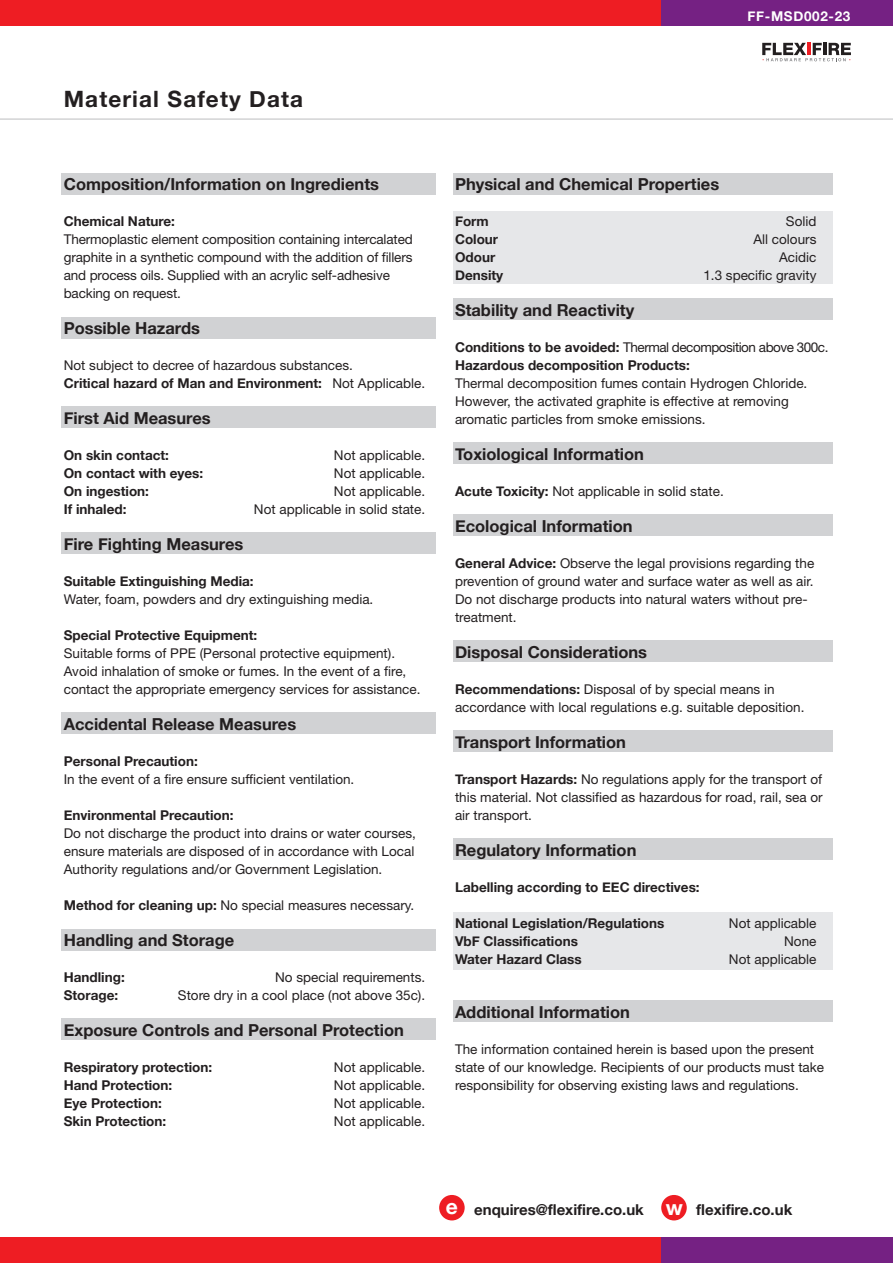
<style>
.page{position:relative;width:893px;height:1263px;background:#fff}
.page>*{position:absolute;margin:0;border:0;box-sizing:border-box;transform-origin:0 0}
.t1{font:700 22.5px "Helvetica Neue";letter-spacing:.05em;color:#231f20}
.t2{font:700 16.5px "Helvetica Neue";color:#231f20}
.t3{font:700 15px "Helvetica Neue";color:#231f20}
.t4{font:13.5px/18px "Helvetica Neue";color:#231f20}
.t5{font:700 13.5px/18px "Helvetica Neue";color:#231f20}
.t6{font:700 13.5px "Helvetica Neue";letter-spacing:.05em;color:#fff}
.s1{font-weight:700}
.s2{font-weight:400}
.s3{font-size:21px;color:#fff}
</style>
<div class="page">
<div style="left:453px;top:299px;width:380px;height:21px;background:#d1d2d4"></div>
<div style="left:453px;top:443px;width:380px;height:21px;background:#d1d2d4"></div>
<div style="left:453px;top:514px;width:380px;height:22px;background:#d1d2d4"></div>
<div style="left:453px;top:640px;width:380px;height:22px;background:#d1d2d4"></div>
<div style="left:453px;top:730px;width:380px;height:22px;background:#d1d2d4"></div>
<div style="left:453px;top:839px;width:380px;height:21px;background:#d1d2d4"></div>
<div style="left:453px;top:1000px;width:380px;height:22px;background:#d1d2d4"></div>
<div style="left:453px;top:912px;width:380px;height:57px;background:#e6e7e9"></div>
<div style="left:453px;top:212px;width:380px;height:72px;background:#e6e7e9"></div>
<div style="left:62px;top:173px;width:374px;height:21px;background:#d1d2d4"></div>
<div style="left:453px;top:173px;width:380px;height:21px;background:#d1d2d4"></div>
<div style="left:62px;top:317px;width:374px;height:21px;background:#d1d2d4"></div>
<div style="left:62px;top:406px;width:374px;height:22px;background:#d1d2d4"></div>
<div style="left:62px;top:533px;width:374px;height:21px;background:#d1d2d4"></div>
<div style="left:62px;top:712px;width:374px;height:22px;background:#d1d2d4"></div>
<div style="left:62px;top:929px;width:374px;height:21px;background:#d1d2d4"></div>
<div style="left:62px;top:1019px;width:374px;height:21px;background:#d1d2d4"></div>
<svg style="left:762px;top:43px;width:89px;height:18px"></svg>
<div style="left:0;top:0;width:893px;height:26px;background:#ee1d23"></div>
<div style="left:661px;top:0;width:232px;height:26px;background:#752183"></div>
<div style="left:0;top:1237px;width:893px;height:26px;background:#ee1d23"></div>
<div style="left:661px;top:1237px;width:232px;height:26px;background:#752183"></div>
<div style="left:661px;top:1195px;width:26px;height:25px;background:#ee1d23;border-radius:50%"></div>
<div style="left:439px;top:1195px;width:26px;height:25px;background:#ee1d23;border-radius:50%"></div>
<hr style="left:0;top:119px;width:893px;height:1px;background:#bcbdc0">
<h1 class="t1" style="left:64px;top:85px;width:241px">Material Safety Data</h1>
<p class="t2" style="left:64px;top:174px;width:317px">Composition/Information on Ingredients</p>
<p class="t5" style="left:64px;top:212px;width:113px">Chemical Nature:</p>
<p class="t4" style="left:64px;top:231px;width:351px">Thermoplastic element composition containing intercalated graphite in a synthetic compound with the addition of fillers and process oils. Supplied with an acrylic self-adhesive backing on request.</p>
<p class="t2" style="left:64px;top:318px;width:138px">Possible Hazards</p>
<p class="t4" style="left:64px;top:357px;width:363px">Not subject to decree of hazardous substances.<br><span class="s1">Critical hazard of Man and Environment:</span> Not Applicable.</p>
<p class="t2" style="left:64px;top:408px;width:148px">First Aid Measures</p>
<p class="t5" style="left:64px;top:446px;width:107px">On skin contact:</p>
<p class="t4" style="left:334px;top:447px;width:93px">Not applicable.</p>
<p class="t5" style="left:64px;top:464px;width:141px">On contact with eyes:</p>
<p class="t4" style="left:334px;top:465px;width:93px">Not applicable.</p>
<p class="t5" style="left:64px;top:482px;width:87px">On ingestion:</p>
<p class="t4" style="left:334px;top:483px;width:93px">Not applicable.</p>
<p class="t5" style="left:64px;top:500px;width:64px">If inhaled:</p>
<p class="t4" style="left:254px;top:501px;width:173px">Not applicable in solid state.</p>
<p class="t2" style="left:64px;top:534px;width:181px">Fire Fighting Measures</p>
<p class="t5" style="left:64px;top:572px;width:191px">Suitable Extinguishing Media:</p>
<p class="t4" style="left:64px;top:591px;width:311px">Water, foam, powders and dry extinguishing media.</p>
<p class="t5" style="left:64px;top:626px;width:195px">Special Protective Equipment:</p>
<p class="t4" style="left:64px;top:645px;width:358px">Suitable forms of PPE (Personal protective equipment).<br>Avoid inhalation of smoke or fumes. In the event of a fire, contact the appropriate emergency services for assistance.</p>
<p class="t2" style="left:64px;top:714px;width:234px">Accidental Release Measures</p>
<p class="t5" style="left:64px;top:752px;width:135px">Personal Precaution:</p>
<p class="t4" style="left:64px;top:771px;width:292px">In the event of a fire ensure sufficient ventilation.</p>
<p class="t5" style="left:64px;top:806px;width:171px">Environmental Precaution:</p>
<p class="t4" style="left:64px;top:825px;width:354px;text-align:justify">Do not discharge the product into drains or water courses, ensure materials are disposed of in accordance with Local Authority regulations and/or Government Legislation.</p>
<p class="t4" style="left:64px;top:897px;width:352px"><span class="s1">Method for cleaning up:</span> No special measures necessary.</p>
<p class="t2" style="left:64px;top:930px;width:172px">Handling and Storage</p>
<p class="t5" style="left:64px;top:968px;width:62px">Handling:</p>
<p class="t4" style="left:275px;top:969px;width:152px">No special requirements.</p>
<p class="t5" style="left:64px;top:986px;width:56px">Storage:</p>
<p class="t4" style="left:178px;top:987px;width:249px">Store dry in a cool place (not above 35c).</p>
<p class="t2" style="left:64px;top:1020px;width:342px">Exposure Controls and Personal Protection</p>
<p class="t5" style="left:64px;top:1058px;width:150px">Respiratory protection:</p>
<p class="t4" style="left:334px;top:1059px;width:93px">Not applicable.</p>
<p class="t5" style="left:64px;top:1076px;width:110px">Hand Protection:</p>
<p class="t4" style="left:334px;top:1077px;width:93px">Not applicable.</p>
<p class="t5" style="left:64px;top:1094px;width:100px">Eye Protection:</p>
<p class="t4" style="left:334px;top:1095px;width:93px">Not applicable.</p>
<p class="t5" style="left:64px;top:1112px;width:104px">Skin Protection:</p>
<p class="t4" style="left:334px;top:1113px;width:93px">Not applicable.</p>
<p class="t6" style="left:747px;top:8px;width:104px">FF-MSD002-23</p>
<p class="t2" style="left:455px;top:174px;width:266px">Physical and Chemical Properties</p>
<p class="t5" style="left:455px;top:212px;width:35px">Form</p>
<p class="t4" style="left:786px;top:213px;width:32px">Solid</p>
<p class="t5" style="left:455px;top:230px;width:45px">Colour</p>
<p class="t4" style="left:753px;top:231px;width:64px">All colours</p>
<p class="t5" style="left:455px;top:248px;width:42px">Odour</p>
<p class="t4" style="left:779px;top:249px;width:39px">Acidic</p>
<p class="t5" style="left:455px;top:266px;width:50px">Density</p>
<p class="t4" style="left:703px;top:267px;width:115px">1.3 specific gravity</p>
<p class="t2" style="left:455px;top:300px;width:181px">Stability and Reactivity</p>
<p class="t5" style="left:455px;top:338px;width:375px">Conditions to be avoided: <span class="s2">Thermal decomposition above 300c.<br></span>Hazardous decomposition Products:</p>
<p class="t4" style="left:455px;top:375px;width:354px">Thermal decomposition fumes contain Hydrogen Chloride.<br>However, the activated graphite is effective at removing aromatic particles from smoke emissions.</p>
<p class="t2" style="left:455px;top:444px;width:190px">Toxiological Information</p>
<p class="t4" style="left:455px;top:483px;width:270px"><span class="s1">Acute Toxicity:</span> Not applicable in solid state.</p>
<p class="t2" style="left:455px;top:516px;width:179px">Ecological Information</p>
<p class="t4" style="left:455px;top:555px;width:361px"><span class="s1">General Advice:</span> Observe the legal provisions regarding the prevention of ground water and surface water as well as air.<br>Do not discharge products into natural waters without pre&shy;treatment.</p>
<p class="t2" style="left:455px;top:642px;width:194px">Disposal Considerations</p>
<p class="t4" style="left:455px;top:681px;width:351px"><span class="s1">Recommendations:</span> Disposal of by special means in accordance with local regulations e.g. suitable deposition.</p>
<p class="t2" style="left:455px;top:732px;width:173px">Transport Information</p>
<p class="t4" style="left:455px;top:771px;width:369px;text-align:justify"><span class="s1">Transport Hazards:</span> No regulations apply for the transport of this material. Not classified as hazardous for road, rail, sea or air transport.</p>
<p class="t2" style="left:455px;top:840px;width:183px">Regulatory Information</p>
<p class="t5" style="left:455px;top:878px;width:246px">Labelling according to EEC directives:</p>
<p class="t5" style="left:455px;top:914px;width:211px">National Legislation/Regulations</p>
<p class="t4" style="left:729px;top:915px;width:89px">Not applicable</p>
<p class="t5" style="left:455px;top:932px;width:124px">VbF Classifications</p>
<p class="t4" style="left:784px;top:933px;width:34px">None</p>
<p class="t5" style="left:455px;top:950px;width:128px">Water Hazard Class</p>
<p class="t4" style="left:729px;top:951px;width:89px">Not applicable</p>
<p class="t2" style="left:455px;top:1002px;width:176px">Additional Information</p>
<p class="t4" style="left:455px;top:1041px;width:371px">The information contained herein is based upon the present state of our knowledge. Recipients of our products must take responsibility for observing existing laws and regulations.</p>
<p class="t3" style="left:446px;top:1200px;width:348px"><span class="s3">e</span> enquires@flexifire.co.uk <span class="s3">w</span> flexifire.co.uk</p>
</div>
